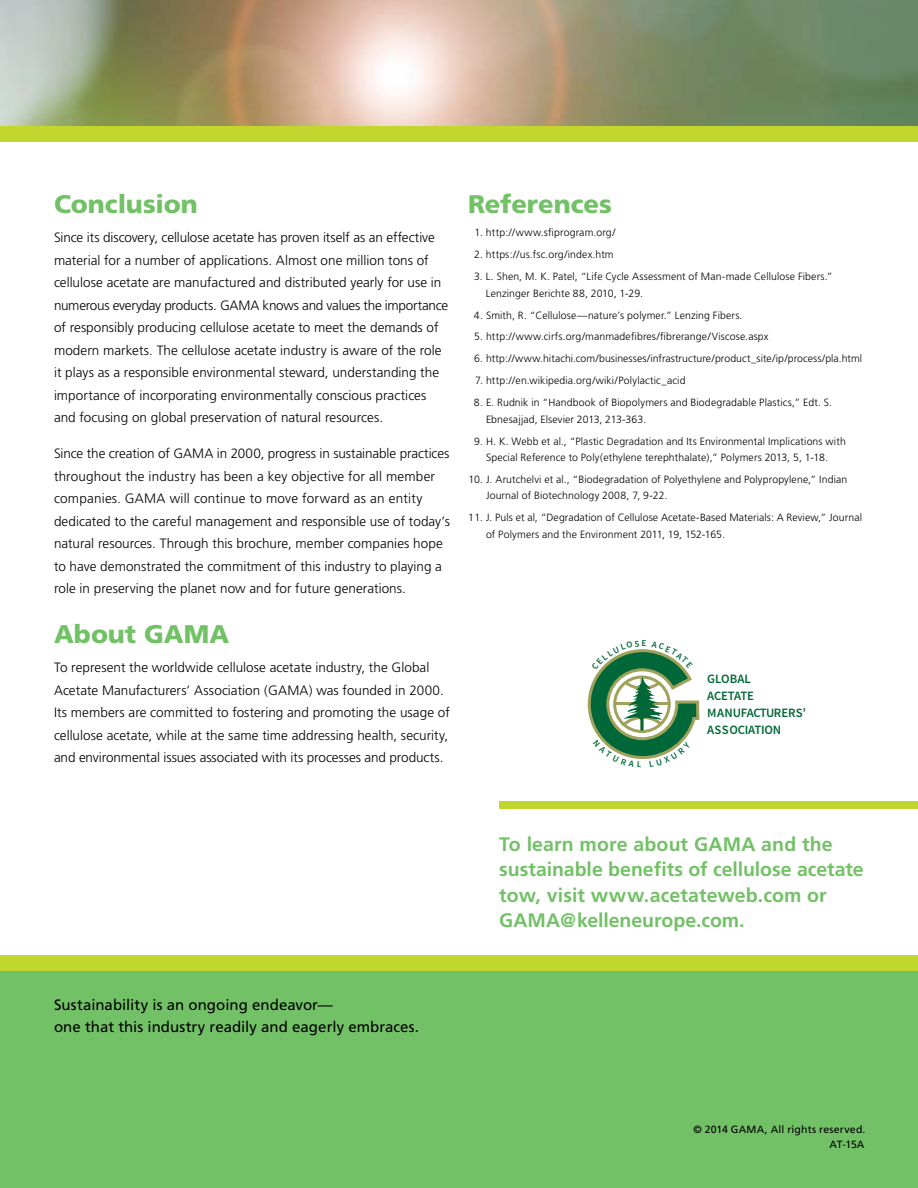
<style>
.page{position:relative;width:918px;height:1188px;background:#fff}
.page>*{position:absolute;margin:0;border:0;box-sizing:border-box;transform-origin:0 0}
.t1{font:900 25.5px "Frutiger";color:#73c167}
.t2{font:700 19.5px/25.5px "Frutiger";color:#73c167}
.t3{font:15px/22.5px "Frutiger";letter-spacing:.005em;color:#000}
.t4{font:300 13.5px/22.5px "Frutiger";color:#000}
.t5{font:600 12.75px/17.1px "Source Sans Pro";letter-spacing:-.015em;color:#006838}
.t6{font:300 10.5px/16.5px "Frutiger";letter-spacing:.01em;color:#000}
.t7{font:10.5px/15px "Frutiger";letter-spacing:.015em;color:#000;text-align:right}
</style>
<div class="page">
<img style="left:0;top:0;width:918px;height:126px">
<div style="left:0;top:962px;width:918px;height:226px;background:#73c167"></div>
<div style="left:0;top:126px;width:918px;height:15px;background:#c1d72f"></div>
<div style="left:0;top:956px;width:918px;height:15px;background:#c1d72f"></div>
<div style="left:499px;top:801px;width:419px;height:8px;background:#c1d72f"></div>
<svg style="left:587px;top:649px;width:113px;height:110px"></svg>
<h1 class="t1" style="left:54px;top:189px;width:145px">Conclusion</h1>
<p class="t4" style="left:54px;top:227px;width:396px">Since its discovery, cellulose acetate has proven itself as an effective material for a number of applications. Almost one million tons of cellulose acetate are manufactured and distributed yearly for use in numerous everyday products. GAMA knows and values the importance of responsibly producing cellulose acetate to meet the demands of modern markets. The cellulose acetate industry is aware of the role it plays as a responsible environmental steward, understanding the importance of incorporating environmentally conscious practices and focusing on global preservation of natural resources.</p>
<p class="t4" style="left:54px;top:443px;width:398px">Since the creation of GAMA in 2000, progress in sustainable practices throughout the industry has been a key objective for all member companies. GAMA will continue to move forward as an entity dedicated to the careful management and responsible use of today’s natural resources. Through this brochure, member companies hope to have demonstrated the commitment of this industry to playing a role in preserving the planet now and for future generations.</p>
<h1 class="t1" style="left:54px;top:618px;width:177px">About GAMA</h1>
<p class="t4" style="left:54px;top:656px;width:397px">To represent the worldwide cellulose acetate industry, the Global Acetate Manufacturers’ Association (GAMA) was founded in 2000.<br>Its members are committed to fostering and promoting the usage of cellulose acetate, while at the same time addressing health, security, and environmental issues associated with its processes and products.</p>
<h1 class="t1" style="left:468px;top:189px;width:145px">References</h1>
<p class="t6" style="left:475px;top:225px;width:142px">1. http://www.sfiprogram.org/</p>
<p class="t6" style="left:474px;top:246px;width:141px">2. https://us.fsc.org/index.htm</p>
<p class="t6" style="left:486px;top:268px;width:348px;text-indent:-12px">3. L. Shen, M. K. Patel, “Life Cycle Assessment of Man-made Cellulose Fibers.”<br>Lenzinger Berichte 88, 2010, 1-29.</p>
<p class="t6" style="left:474px;top:307px;width:270px">4. Smith, R. “Cellulose—nature’s polymer.” Lenzing Fibers.</p>
<p class="t6" style="left:474px;top:329px;width:296px">5. http://www.cirfs.org/manmadefibres/fibrerange/Viscose.aspx</p>
<p class="t6" style="left:474px;top:351px;width:390px">6. http://www.hitachi.com/businesses/infrastructure/product_site/ip/process/pla.html</p>
<p class="t6" style="left:475px;top:372px;width:212px">7. http://en.wikipedia.org/wiki/Polylactic_acid</p>
<p class="t6" style="left:486px;top:394px;width:348px;text-indent:-12px">8. E. Rudnik in “Handbook of Biopolymers and Biodegradable Plastics,” Edt. S.<br>Ebnesajjad, Elsevier 2013, 213-363.</p>
<p class="t6" style="left:474px;top:433px;width:373px;text-align:center">9. H. K. Webb et al., “Plastic Degradation and Its Environmental Implications with<br>Special Reference to Poly(ethylene terephthalate),” Polymers 2013, 5, 1-18.</p>
<p class="t6" style="left:486px;top:471px;width:363px;text-indent:-17px">10. J. Arutchelvi et al., “Biodegradation of Polyethylene and Polypropylene,” Indian<br>Journal of Biotechnology 2008, 7, 9-22.</p>
<p class="t6" style="left:486px;top:510px;width:378px;text-indent:-18px">11. J. Puls et al, “Degradation of Cellulose Acetate-Based Materials: A Review,” Journal of Polymers and the Environment 2011, 19, 152-165.</p>
<p class="t5" style="left:707px;top:670px;width:100px">GLOBAL<br>ACETATE<br>MANUFACTURERS’<br>ASSOCIATION</p>
<p class="t3" style="left:54px;top:993px;width:367px">Sustainability is an ongoing endeavor—<br>one that this industry readily and eagerly embraces.</p>
<h2 class="t2" style="left:499px;top:831px;width:366px">To learn more about GAMA and the sustainable benefits of cellulose acetate tow, visit www.acetateweb.com or GAMA@kelleneurope.com.</h2>
<p class="t7" style="left:694px;top:1122px;width:174px">© 2014 GAMA, All rights reserved.<br>AT-15A</p>
</div>
